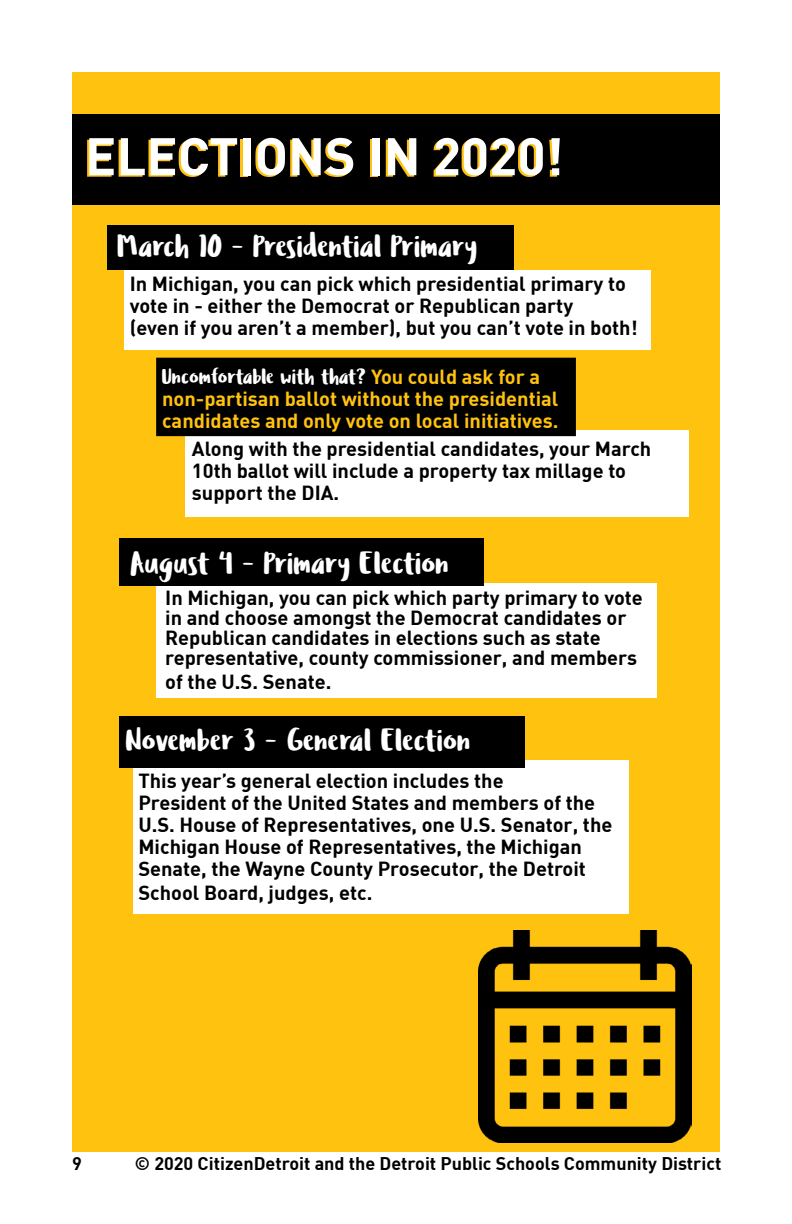
<style>
.page{position:relative;width:792px;height:1224px;background:#fff}
.page>*{position:absolute;margin:0;border:0;box-sizing:border-box;transform-origin:0 0}
.t1{font:700 52px "DIN";color:#fff}
.t2{font:32px "Ludicrous";color:#fff}
.t3{font:22px "Ludicrous";color:#fff}
.t4{font:700 20px/22px "DIN";color:#000}
.t5{font:700 20px/22px "DIN";color:#ffc20e}
.t6{font:700 18px "DIN";color:#000}
.s1{font-family:"DIN";font-weight:700;font-size:20px;color:#ffc20e}
</style>
<div class="page">
<div style="left:72px;top:72px;width:648px;height:1080px;background:#ffc20e"></div>
<div style="left:72px;top:115px;width:648px;height:90px;background:#000"></div>
<div style="left:124px;top:270px;width:526px;height:80px;background:#fff"></div>
<div style="left:156px;top:583px;width:501px;height:115px;background:#fff"></div>
<div style="left:133px;top:761px;width:496px;height:153px;background:#fff"></div>
<div style="left:185px;top:430px;width:504px;height:86px;background:#fff"></div>
<div style="left:120px;top:539px;width:364px;height:47px;background:#000"></div>
<div style="left:107px;top:225px;width:407px;height:45px;background:#000"></div>
<div style="left:157px;top:359px;width:418px;height:76px;background:#000"></div>
<div style="left:156px;top:358px;width:420px;height:78px;border:2px solid #000"></div>
<div style="left:120px;top:716px;width:405px;height:52px;background:#000"></div>
<img style="left:479px;top:930px;width:212px;height:213px">
<h1 class="t1" style="left:85px;top:122px;width:480px">ELECTIONS IN 2020!</h1>
<h2 class="t2" style="left:118px;top:224px;width:361px">March 10 - Presidential Primary</h2>
<p class="t4" style="left:130px;top:271px;width:509px">In Michigan, you can pick which presidential primary to vote in - either the Democrat or Republican party<br>(even if you aren’t a member), but you can’t vote in both!</p>
<p class="t3" style="left:162px;top:361px;width:380px">Uncomfortable with that? <span class="s1">You could ask for a</span></p>
<p class="t5" style="left:162px;top:386px;width:398px">non-partisan ballot without the presidential candidates and only vote on local initiatives.</p>
<p class="t4" style="left:192px;top:437px;width:461px">Along with the presidential candidates, your March<br>10th ballot will include a property tax millage to support the DIA.</p>
<h2 class="t2" style="left:131px;top:541px;width:320px">August 4 - Primary Election</h2>
<p class="t4" style="left:165px;top:587px;width:479px;line-height:20px">In Michigan, you can pick which party primary to vote in and choose amongst the Democrat candidates or Republican candidates in elections such as state representative, county commissioner, and members</p>
<p class="t4" style="left:165px;top:670px;width:168px">of the U.S. Senate.</p>
<h2 class="t2" style="left:126px;top:718px;width:347px">November 3 - General Election</h2>
<p class="t4" style="left:138px;top:769px;width:475px">This year’s general election includes the<br>President of the United States and members of the U.S. House of Representatives, one U.S. Senator, the Michigan House of Representatives, the Michigan Senate, the Wayne County Prosecutor, the Detroit</p>
<p class="t4" style="left:138px;top:881px;width:235px">School Board, judges, etc.</p>
<p class="t6" style="left:72px;top:1152px;width:11px">9</p>
<p class="t6" style="left:135px;top:1152px;width:588px">© 2020 CitizenDetroit and the Detroit Public Schools Community District</p>
</div>
